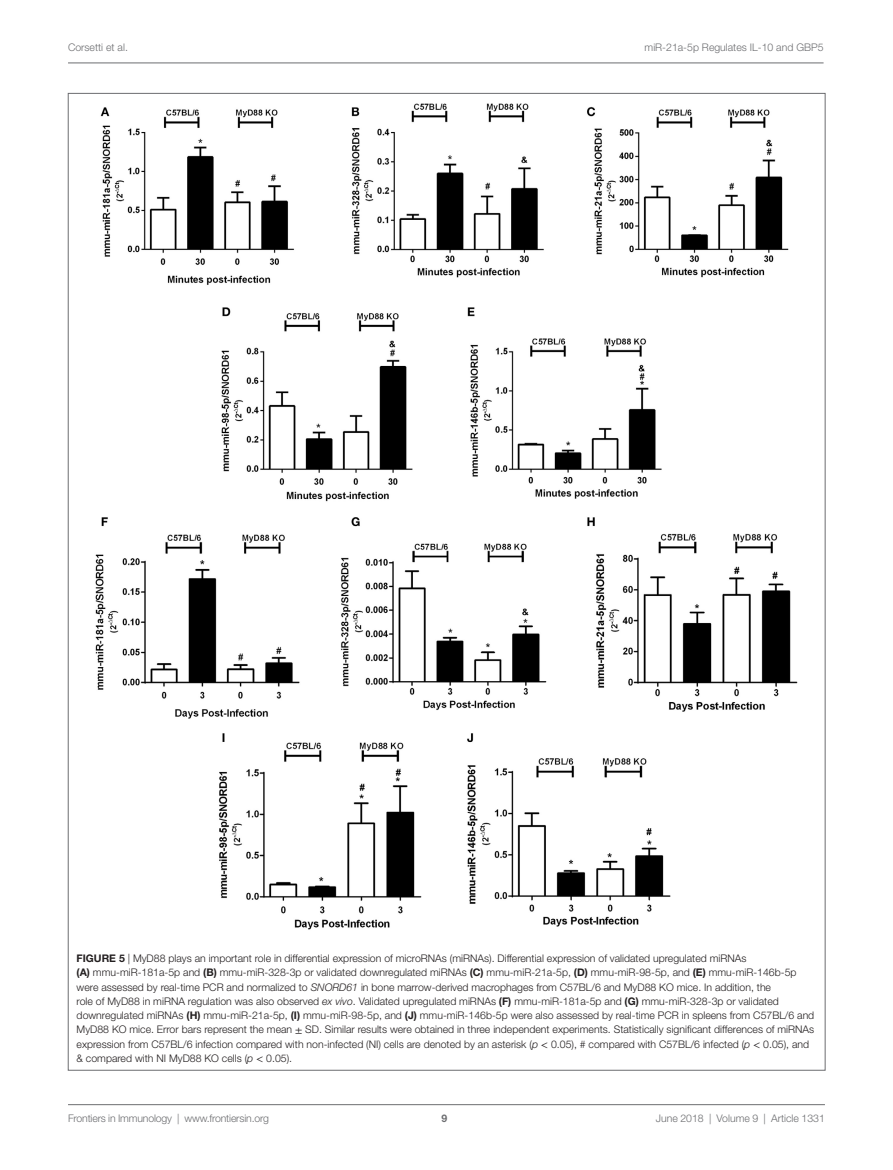
<style>
.page{position:relative;width:893px;height:1170px;background:#fff}
.page>*{position:absolute;margin:0;border:0;box-sizing:border-box;transform-origin:0 0}
.t1{font:300 10.5px/14.2px "Helvetica Neue LT Std";color:#231f20}
.t2{font:300 10.5px "Helvetica Neue LT Std";color:#6c6d70}
.t3{font:700 10.5px "Helvetica Neue LT Std";color:#6c6d70}
.s1{font-weight:700}
.s2{font-style:italic}
.s3{font-family:"STIX General";font-weight:400}
</style>
<div class="page">
<img style="left:95px;top:103px;width:703px;height:827px">
<hr style="left:68px;top:1104px;width:757px;height:1px;background:#6c6d70">
<hr style="left:68px;top:63px;width:755px;height:1px;background:#6c6d70">
<p class="t2" style="left:68px;top:41px;width:61px">Corsetti et al.</p>
<p class="t2" style="left:645px;top:41px;width:180px">miR-21a-5p Regulates IL-10 and GBP5</p>
<p class="t1" style="left:77px;top:950px;width:739px"><span class="s1">FIGURE 5</span> | MyD88 plays an important role in differential expression of microRNAs (miRNAs). Differential expression of validated upregulated miRNAs<br><span class="s1">(A)</span> mmu-miR-181a-5p and <span class="s1">(B)</span> mmu-miR-328-3p or validated downregulated miRNAs <span class="s1">(C)</span> mmu-miR-21a-5p, <span class="s1">(D)</span> mmu-miR-98-5p, and <span class="s1">(E)</span> mmu-miR-146b-5p were assessed by real-time PCR and normalized to <span class="s2">SNORD61</span> in bone marrow-derived macrophages from C57BL/6 and MyD88 KO mice. In addition, the<br>role of MyD88 in miRNA regulation was also observed <span class="s2">ex vivo</span>. Validated upregulated miRNAs <span class="s1">(F)</span> mmu-miR-181a-5p and <span class="s1">(G)</span> mmu-miR-328-3p or validated downregulated miRNAs <span class="s1">(H)</span> mmu-miR-21a-5p, <span class="s1">(I)</span> mmu-miR-98-5p, and <span class="s1">(J)</span> mmu-miR-146b-5p were also assessed by real-time PCR in spleens from C57BL/6 and MyD88 KO mice. Error bars represent the mean <span class="s3">±</span> SD. Similar results were obtained in three independent experiments. Statistically significant differences of miRNAs expression from C57BL/6 infection compared with non-infected (NI) cells are denoted by an asterisk (<span class="s2">p</span> <span class="s3">&lt;</span> 0.05), # compared with C57BL/6 infected (<span class="s2">p</span> <span class="s3">&lt;</span> 0.05), and &amp; compared with NI MyD88 KO cells (<span class="s2">p</span> <span class="s3">&lt;</span> 0.05).</p>
<p class="t2" style="left:68px;top:1111px;width:203px">Frontiers in Immunology | www.frontiersin.org</p>
<p class="t2" style="left:656px;top:1111px;width:171px">June 2018 | Volume 9 | Article 1331</p>
<p class="t3" style="left:441px;top:1111px;width:7px">9</p>
</div>
